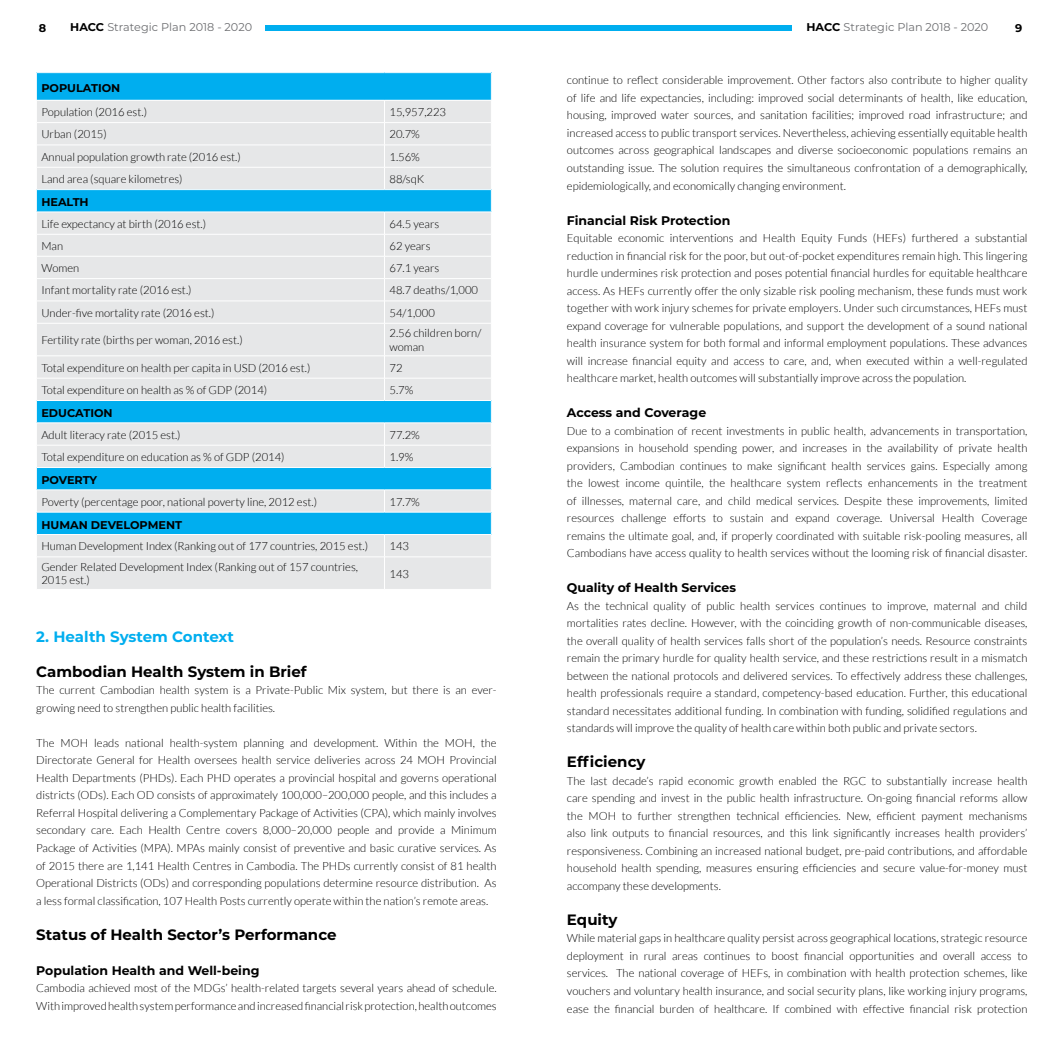
<style>
.page{position:relative;width:1063px;height:1053px;background:#fff}
.page>*{position:absolute;margin:0;border:0;box-sizing:border-box;transform-origin:0 0}
.t1{font:700 15px "Montserrat";color:#000}
.t2{font:700 15px "Montserrat";color:#00aeef}
.t3{font:700 12.5px "Montserrat";color:#000}
.t4{font:300 11.25px/17.5px "Lato";color:#000;text-align:justify}
.t5{font:11.25px "Montserrat";color:#6d6e71}
.t6{font:700 11.25px "Montserrat";color:#000}
.s1{font-weight:700;color:#000}
</style>
<div class="page">
<div style="left:266px;top:25px;width:526px;height:5px;background:#00aeef"></div>
<div style="left:37px;top:324px;width:454px;height:31px;background:#e6e7e8"></div>
<hr style="left:384px;top:323px;width:1px;height:32px;background:#fff">
<svg style="left:36px;top:356px;width:456px;height:233px;background:#a8d8ea"></svg>
<hr style="left:36px;top:556px;width:348px;height:1px;background:#fff">
<hr style="left:36px;top:557px;width:1px;height:32px;background:#fff">
<hr style="left:384px;top:556px;width:108px;height:1px;background:#fff">
<hr style="left:384px;top:557px;width:1px;height:32px;background:#fff">
<hr style="left:491px;top:557px;width:1px;height:32px;background:#fff">
<svg style="left:36px;top:73px;width:456px;height:250px;background:#bbddea"></svg>
<p class="t6" style="left:39px;top:20px;width:9px">8</p>
<p class="t5" style="left:70px;top:19px;width:183px"><span class="s1">HACC</span> Strategic Plan 2018 - 2020</p>
<p class="t5" style="left:807px;top:19px;width:183px"><span class="s1">HACC</span> Strategic Plan 2018 - 2020</p>
<p class="t6" style="left:1015px;top:20px;width:9px">9</p>
<p class="t6" style="left:41px;top:80px;width:80px">POPULATION</p>
<p class="t4" style="left:41px;top:103px;width:107px">Population (2016 est.)</p>
<p class="t4" style="left:389px;top:103px;width:58px">15,957,223</p>
<p class="t4" style="left:41px;top:125px;width:67px">Urban (2015)</p>
<p class="t4" style="left:389px;top:125px;width:32px">20.7%</p>
<p class="t4" style="left:41px;top:148px;width:201px">Annual population growth rate (2016 est.)</p>
<p class="t4" style="left:389px;top:148px;width:32px">1.56%</p>
<p class="t4" style="left:41px;top:170px;width:143px">Land area (square kilometres)</p>
<p class="t4" style="left:389px;top:170px;width:36px">88/sqK</p>
<p class="t6" style="left:41px;top:194px;width:49px">HEALTH</p>
<p class="t4" style="left:41px;top:215px;width:166px">Life expectancy at birth (2016 est.)</p>
<p class="t4" style="left:389px;top:215px;width:51px">64.5 years</p>
<p class="t4" style="left:41px;top:237px;width:23px">Man</p>
<p class="t4" style="left:389px;top:237px;width:43px">62 years</p>
<p class="t4" style="left:41px;top:259px;width:39px">Women</p>
<p class="t4" style="left:389px;top:259px;width:51px">67.1 years</p>
<p class="t4" style="left:41px;top:281px;width:152px">Infant mortality rate (2016 est.)</p>
<p class="t4" style="left:389px;top:281px;width:90px">48.7 deaths/1,000</p>
<p class="t4" style="left:41px;top:304px;width:175px">Under-five mortality rate (2016 est.)</p>
<p class="t4" style="left:389px;top:304px;width:47px">54/1,000</p>
<p class="t4" style="left:41px;top:331px;width:203px">Fertility rate (births per woman, 2016 est.)</p>
<p class="t4" style="left:389px;top:326px;width:93px;line-height:13.5px">2.56 children born/ woman</p>
<p class="t4" style="left:41px;top:359px;width:270px">Total expenditure on health per capita in USD (2016 est.)</p>
<p class="t4" style="left:389px;top:359px;width:15px">72</p>
<p class="t4" style="left:41px;top:381px;width:227px">Total expenditure on health as % of GDP (2014)</p>
<p class="t4" style="left:389px;top:381px;width:25px">5.7%</p>
<p class="t6" style="left:41px;top:405px;width:73px">EDUCATION</p>
<p class="t4" style="left:41px;top:426px;width:141px">Adult literacy rate (2015 est.)</p>
<p class="t4" style="left:389px;top:426px;width:32px">77.2%</p>
<p class="t4" style="left:41px;top:448px;width:245px">Total expenditure on education as % of GDP (2014)</p>
<p class="t4" style="left:389px;top:448px;width:25px">1.9%</p>
<p class="t6" style="left:41px;top:472px;width:57px">POVERTY</p>
<p class="t4" style="left:41px;top:493px;width:277px">Poverty (percentage poor, national poverty line, 2012 est.)</p>
<p class="t4" style="left:389px;top:493px;width:32px">17.7%</p>
<p class="t6" style="left:41px;top:516px;width:142px">HUMAN DEVELOPMENT</p>
<p class="t4" style="left:41px;top:537px;width:328px">Human Development Index (Ranking out of 177 countries, 2015 est.)</p>
<p class="t4" style="left:389px;top:537px;width:21px">143</p>
<p class="t4" style="left:41px;top:560px;width:318px;line-height:13.5px">Gender Related Development Index (Ranking out of 157 countries,<br>2015 est.)</p>
<p class="t4" style="left:389px;top:565px;width:21px">143</p>
<h1 class="t2" style="left:36px;top:625px;width:199px">2. Health System Context</h1>
<h1 class="t1" style="left:36px;top:660px;width:272px">Cambodian Health System in Brief</h1>
<p class="t4" style="left:36px;top:681px;width:462px">The current Cambodian health system is a Private-Public Mix system, but there is an ever&shy;growing need to strengthen public health facilities.</p>
<p class="t4" style="left:36px;top:734px;width:462px">The MOH leads national health-system planning and development. Within the MOH, the Directorate General for Health oversees health service deliveries across 24 MOH Provincial Health Departments (PHDs). Each PHD operates a provincial hospital and governs operational districts (ODs). Each OD consists of approximately 100,000–200,000 people, and this includes a Referral Hospital delivering a Complementary Package of Activities (CPA), which mainly involves secondary care. Each Health Centre covers 8,000–20,000 people and provide a Minimum Package of Activities (MPA). MPAs mainly consist of preventive and basic curative services. As of 2015 there are 1,141 Health Centres in Cambodia. The PHDs currently consist of 81 health Operational Districts (ODs) and corresponding populations determine resource distribution. As a less formal classification, 107 Health Posts currently operate within the nation’s remote areas.</p>
<h1 class="t1" style="left:36px;top:923px;width:302px">Status of Health Sector’s Performance</h1>
<p class="t3" style="left:36px;top:960px;width:225px">Population Health and Well-being</p>
<p class="t4" style="left:36px;top:979px;width:462px">Cambodia achieved most of the MDGs’ health-related targets several years ahead of schedule.<br>With improved health system performance and increased financial risk protection, health outcomes</p>
<p class="t4" style="left:567px;top:72px;width:462px">continue to reflect considerable improvement. Other factors also contribute to higher quality of life and life expectancies, including: improved social determinants of health, like education, housing, improved water sources, and sanitation facilities; improved road infrastructure; and increased access to public transport services. Nevertheless, achieving essentially equitable health outcomes across geographical landscapes and diverse socioeconomic populations remains an outstanding issue. The solution requires the simultaneous confrontation of a demographically, epidemiologically, and economically changing environment.</p>
<p class="t3" style="left:567px;top:211px;width:165px">Financial Risk Protection</p>
<p class="t4" style="left:567px;top:229px;width:462px">Equitable economic interventions and Health Equity Funds (HEFs) furthered a substantial reduction in financial risk for the poor, but out-of-pocket expenditures remain high. This lingering hurdle undermines risk protection and poses potential financial hurdles for equitable healthcare access. As HEFs currently offer the only sizable risk pooling mechanism, these funds must work together with work injury schemes for private employers. Under such circumstances, HEFs must expand coverage for vulnerable populations, and support the development of a sound national health insurance system for both formal and informal employment populations. These advances will increase financial equity and access to care, and, when executed within a well-regulated healthcare market, health outcomes will substantially improve across the population.</p>
<p class="t3" style="left:567px;top:403px;width:141px">Access and Coverage</p>
<p class="t4" style="left:567px;top:422px;width:462px">Due to a combination of recent investments in public health, advancements in transportation, expansions in household spending power, and increases in the availability of private health providers, Cambodian continues to make significant health services gains. Especially among the lowest income quintile, the healthcare system reflects enhancements in the treatment of illnesses, maternal care, and child medical services. Despite these improvements, limited resources challenge efforts to sustain and expand coverage. Universal Health Coverage remains the ultimate goal, and, if properly coordinated with suitable risk-pooling measures, all Cambodians have access quality to health services without the looming risk of financial disaster.</p>
<p class="t3" style="left:567px;top:578px;width:171px">Quality of Health Services</p>
<p class="t4" style="left:567px;top:597px;width:462px">As the technical quality of public health services continues to improve, maternal and child mortalities rates decline. However, with the coinciding growth of non-communicable diseases, the overall quality of health services falls short of the population’s needs. Resource constraints remain the primary hurdle for quality health service, and these restrictions result in a mismatch between the national protocols and delivered services. To effectively address these challenges, health professionals require a standard, competency-based education. Further, this educational standard necessitates additional funding. In combination with funding, solidified regulations and standards will improve the quality of health care within both public and private sectors.</p>
<h1 class="t1" style="left:567px;top:751px;width:80px">Efficiency</h1>
<p class="t4" style="left:567px;top:772px;width:462px">The last decade’s rapid economic growth enabled the RGC to substantially increase health care spending and invest in the public health infrastructure. On-going financial reforms allow the MOH to further strengthen technical efficiencies. New, efficient payment mechanisms also link outputs to financial resources, and this link significantly increases health providers’ responsiveness. Combining an increased national budget, pre-paid contributions, and affordable household health spending, measures ensuring efficiencies and secure value-for-money must accompany these developments.</p>
<h1 class="t1" style="left:567px;top:908px;width:52px">Equity</h1>
<p class="t4" style="left:567px;top:929px;width:462px">While material gaps in healthcare quality persist across geographical locations, strategic resource deployment in rural areas continues to boost financial opportunities and overall access to services. The national coverage of HEFs, in combination with health protection schemes, like vouchers and voluntary health insurance, and social security plans, like working injury programs, ease the financial burden of healthcare. If combined with effective financial risk protection</p>
</div>
